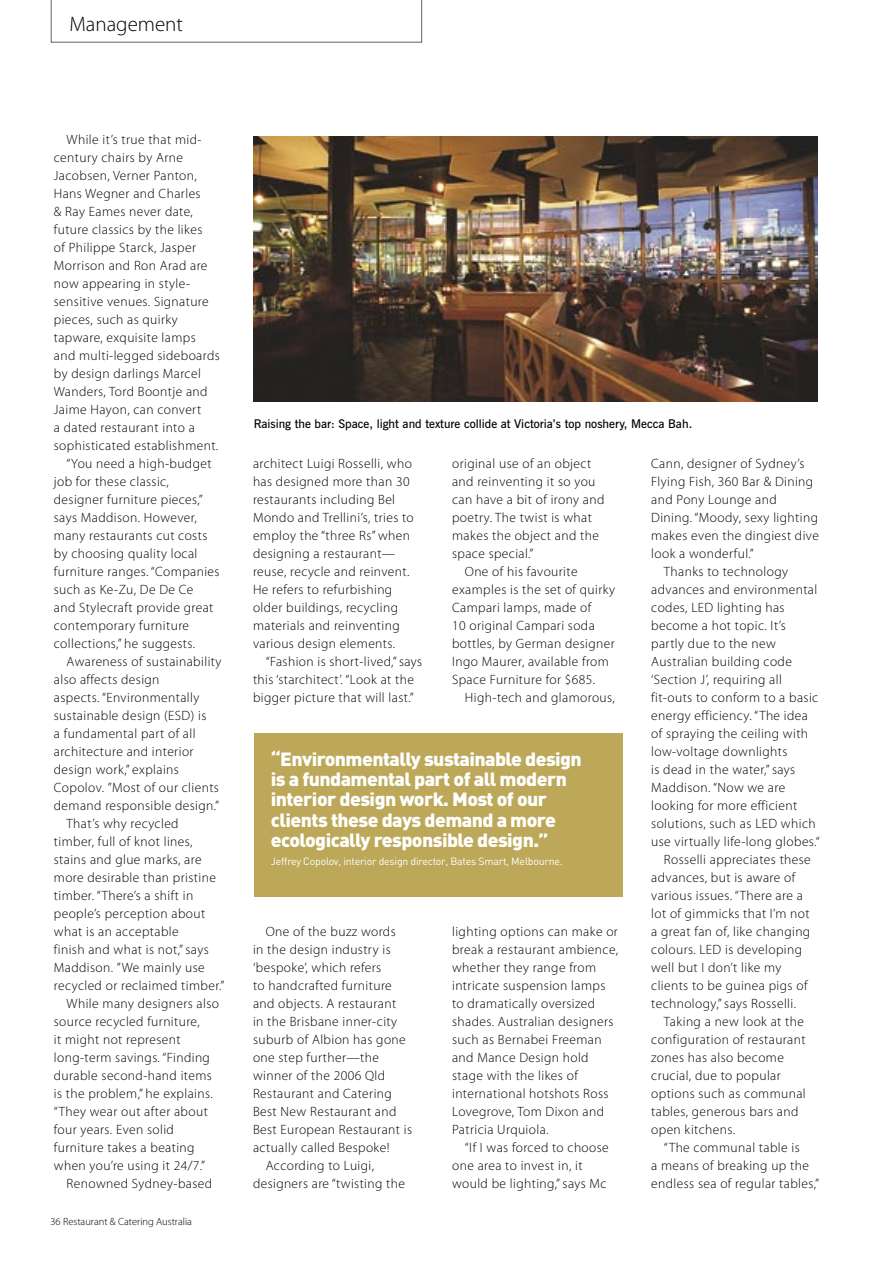
<style>
.page{position:relative;width:893px;height:1263px;background:#fff}
.page>*{position:absolute;margin:0;border:0;box-sizing:border-box;transform-origin:0 0}
.R_C_Slug{font:300 21px "Myriad Pro";color:#000}
.BC{font:900 18.9px/20.4px "DIN";letter-spacing:-.03em;color:#fff}
.BC-2{font:300 13.5px/18px "Myriad Pro";letter-spacing:.03em;color:#000}
.R_C_Captions_Rev{font:600 12px "News Gothic BT";color:#000}
.BC-3{font:10.5px "DIN";letter-spacing:-.02em;color:#fff}
.t1{font:300 10.5px "Myriad Pro";color:#000}
</style>
<div class="page">
<div style="left:254px;top:733px;width:368px;height:164px;background:#bca858"></div>
<svg style="left:51px;top:0;width:371px;height:42px"></svg>
<img style="left:254px;top:136px;width:563px;height:265px">
<p class="R_C_Slug" style="left:69px;top:12px;width:115px">Management</p>
<p class="BC-2" style="left:54px;top:131px;width:167px;text-indent:13px">While it’s true that mid&shy;century chairs by Arne<br>Jacobsen, Verner Panton,<br>Hans Wegner and Charles<br>&amp; Ray Eames never date, future classics by the likes<br>of Philippe Starck, Jasper<br>Morrison and Ron Arad are now appearing in style&shy;sensitive venues. Signature pieces, such as quirky tapware, exquisite lamps and multi-legged sideboards by design darlings Marcel<br>Wanders, Tord Boontje and<br>Jaime Hayon, can convert<br>a dated restaurant into a sophisticated establishment.</p>
<p class="BC-2" style="left:54px;top:455px;width:167px;text-indent:13px">“You need a high-budget job for these classic, designer furniture pieces,” says Maddison. However, many restaurants cut costs by choosing quality local furniture ranges. “Companies such as Ke-Zu, De De Ce<br>and Stylecraft provide great contemporary furniture collections,” he suggests.</p>
<p class="BC-2" style="left:54px;top:653px;width:169px;text-indent:13px">Awareness of sustainability also affects design<br>aspects. “Environmentally sustainable design (ESD) is<br>a fundamental part of all architecture and interior design work,” explains<br>Copolov. ”Most of our clients demand responsible design.”</p>
<p class="BC-2" style="left:54px;top:815px;width:172px;text-indent:13px">That’s why recycled<br>timber, full of knot lines, stains and glue marks, are more desirable than pristine timber. “There’s a shift in people’s perception about what is an acceptable<br>finish and what is not,” says<br>Maddison. ”We mainly use recycled or reclaimed timber.”</p>
<p class="BC-2" style="left:54px;top:995px;width:167px;text-indent:13px">While many designers also source recycled furniture,<br>it might not represent long-term savings. “Finding durable second-hand items is the problem,” he explains. “They wear out after about four years. Even solid furniture takes a beating when you’re using it 24/7.”</p>
<p class="BC-2" style="left:67px;top:1175px;width:147px">Renowned Sydney-based</p>
<p class="t1" style="left:50px;top:1216px;width:143px">36 Restaurant &amp; Catering Australia</p>
<p class="R_C_Captions_Rev" style="left:254px;top:416px;width:440px">Raising the bar: Space, light and texture collide at Victoria’s top noshery, Mecca Bah.</p>
<p class="BC-2" style="left:253px;top:455px;width:162px">architect Luigi Rosselli, who has designed more than 30 restaurants including Bel<br>Mondo and Trellini’s, tries to employ the “three Rs” when designing a restaurant— reuse, recycle and reinvent.<br>He refers to refurbishing older buildings, recycling materials and reinventing various design elements.</p>
<p class="BC-2" style="left:253px;top:653px;width:171px;text-indent:13px">“Fashion is short-lived,” says this ‘starchitect’. “Look at the bigger picture that will last.”</p>
<p class="BC-2" style="left:452px;top:455px;width:154px">original use of an object and reinventing it so you can have a bit of irony and poetry. The twist is what makes the object and the space special.”</p>
<p class="BC-2" style="left:452px;top:563px;width:165px;text-indent:13px">One of his favourite examples is the set of quirky<br>Campari lamps, made of<br>10 original Campari soda bottles, by German designer<br>Ingo Maurer, available from<br>Space Furniture for $685.</p>
<p class="BC-2" style="left:465px;top:689px;width:151px">High-tech and glamorous,</p>
<p class="BC" style="left:271px;top:748px;width:313px">“Environmentally sustainable design is a fundamental part of all modern interior design work. Most of our clients these days demand a more ecologically responsible design.”</p>
<p class="BC-3" style="left:271px;top:855px;width:293px">Jeffrey Copolov, interior design director, Bates Smart, Melbourne.</p>
<p class="BC-2" style="left:253px;top:923px;width:161px;text-indent:13px">One of the buzz words<br>in the design industry is ‘bespoke’, which refers<br>to handcrafted furniture and objects. A restaurant<br>in the Brisbane inner-city suburb of Albion has gone one step further—the winner of the 2006 Qld<br>Restaurant and Catering<br>Best New Restaurant and<br>Best European Restaurant is actually called Bespoke!</p>
<p class="BC-2" style="left:253px;top:1157px;width:154px;text-indent:13px">According to Luigi, designers are “twisting the</p>
<p class="BC-2" style="left:452px;top:923px;width:168px">lighting options can make or break a restaurant ambience, whether they range from intricate suspension lamps to dramatically oversized shades. Australian designers such as Bernabei Freeman and Mance Design hold stage with the likes of international hotshots Ross<br>Lovegrove, Tom Dixon and<br>Patricia Urquiola.</p>
<p class="BC-2" style="left:452px;top:1139px;width:158px;text-indent:13px">“If I was forced to choose one area to invest in, it would be lighting,” says Mc</p>
<p class="BC-2" style="left:651px;top:455px;width:169px">Cann, designer of Sydney’s<br>Flying Fish, 360 Bar &amp; Dining and Pony Lounge and<br>Dining. “Moody, sexy lighting makes even the dingiest dive look a wonderful.”</p>
<p class="BC-2" style="left:651px;top:563px;width:170px;text-indent:13px">Thanks to technology advances and environmental codes, LED lighting has become a hot topic. It’s partly due to the new<br>Australian building code ‘Section J’, requiring all fit-outs to conform to a basic energy efficiency. “The idea of spraying the ceiling with low-voltage downlights<br>is dead in the water,” says<br>Maddison. “Now we are looking for more efficient solutions, such as LED which use virtually life-long globes.“</p>
<p class="BC-2" style="left:651px;top:851px;width:161px;text-indent:13px">Rosselli appreciates these advances, but is aware of various issues. “There are a lot of gimmicks that I’m not a great fan of, like changing colours. LED is developing well but I don’t like my clients to be guinea pigs of technology,” says Rosselli.</p>
<p class="BC-2" style="left:651px;top:1013px;width:156px;text-indent:13px">Taking a new look at the configuration of restaurant zones has also become crucial, due to popular options such as communal tables, generous bars and open kitchens.</p>
<p class="BC-2" style="left:651px;top:1139px;width:169px;text-indent:13px">“The communal table is<br>a means of breaking up the endless sea of regular tables,”</p>
</div>
